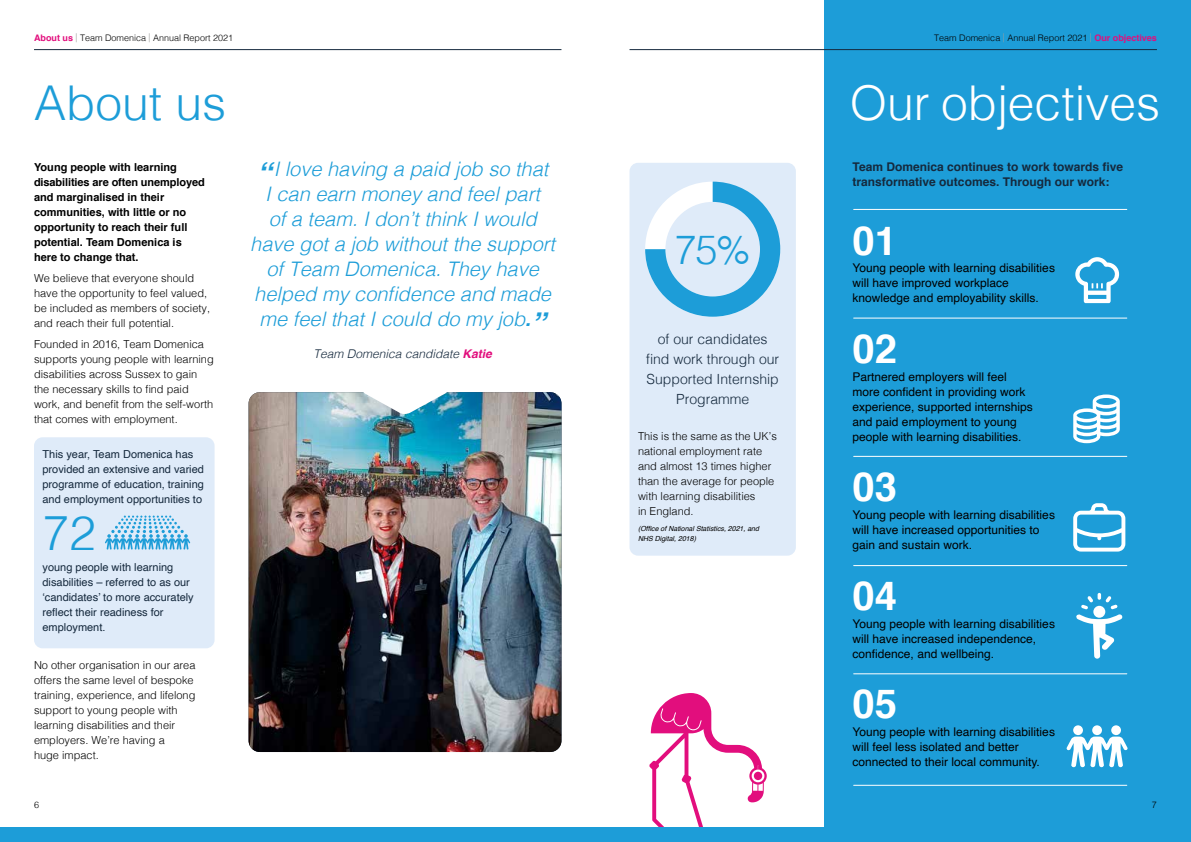
<style>
.page{position:relative;width:1191px;height:842px;background:#fff}
.page>*{position:absolute;margin:0;border:0;box-sizing:border-box;transform-origin:0 0}
.Page_header_-_cyan{font:300 48px "Helvetica";color:#fff}
.Page_header_-_cyan-2{font:300 48px "Helvetica";color:#1d9dd8}
.Quote_white{font:300 48px "Helvetica";color:#1d9dd8}
.Body{font:700 40px "Helvetica";color:#fff}
.Body-2{font:300 40px "Helvetica";color:#1d9dd8}
.Quote_white-2{font:italic 300 20px/25px "Helvetica";color:#1d9dd8;text-align:center}
.Body-3{font:300 14px/20px "Helvetica";color:#15293d;text-align:center}
.Body-4{font:12px/15px "Helvetica";color:#000}
.Body-5{font:700 12px/15px "Helvetica";color:#15293d}
.Body-6{font:italic 300 12px "Helvetica";color:#15293d}
.Body-7{font:300 11px/15px "Helvetica";color:#000}
.Body-8{font:11px/15px "Helvetica";color:#15293d}
.Intro_cyan{font:700 11px/15px "Helvetica";color:#000}
.t1{font:300 9px "Helvetica";color:#000}
.Body-9{font:italic 7px/10px "Helvetica";color:#000}
.s1{font-weight:700;color:#e20e7d}
.s2{color:#9d9d9c}
.s3{font-weight:700;font-size:30px}
.s4{font-weight:700}
</style>
<div class="page">
<div style="left:629px;top:163px;width:167px;height:393px;background:#dfebf9;border-radius:9px"></div>
<div style="left:34px;top:437px;width:180px;height:211px;background:#dfebf9;border-radius:9px"></div>
<div style="left:824px;top:0;width:367px;height:842px;background:#1d9dd8"></div>
<img style="left:249px;top:392px;width:312px;height:360px">
<svg style="left:359px;top:392px;width:91px;height:22px"></svg>
<svg style="left:1075px;top:257px;width:45px;height:46px"></svg>
<svg style="left:1073px;top:394px;width:46px;height:49px"></svg>
<svg style="left:1073px;top:503px;width:52px;height:49px"></svg>
<svg style="left:1076px;top:593px;width:46px;height:66px"></svg>
<div style="left:1073px;top:725px;width:10px;height:10px;background:#fff;border-radius:50%"></div>
<div style="left:1092px;top:725px;width:10px;height:10px;background:#fff;border-radius:50%"></div>
<div style="left:1111px;top:725px;width:10px;height:10px;background:#fff;border-radius:50%"></div>
<svg style="left:1066px;top:736px;width:61px;height:31px"></svg>
<svg style="left:105px;top:515px;width:85px;height:34px"></svg>
<hr style="left:853px;top:209px;width:273px;height:1px;background:#fff">
<hr style="left:853px;top:318px;width:273px;height:1px;background:#fff">
<hr style="left:853px;top:456px;width:273px;height:1px;background:#fff">
<hr style="left:853px;top:565px;width:273px;height:1px;background:#fff">
<hr style="left:853px;top:673px;width:273px;height:1px;background:#fff">
<svg style="left:649px;top:693px;width:175px;height:135px"></svg>
<hr style="left:853px;top:785px;width:273px;height:1px;background:#fff">
<div style="left:0;top:828px;width:1191px;height:14px;background:#1d9dd8"></div>
<svg style="left:645px;top:182px;width:136px;height:135px"></svg>
<hr style="left:34px;top:49px;width:527px;height:1px;background:#15293d">
<hr style="left:629px;top:49px;width:528px;height:1px;background:#15293d">
<p class="t1" style="left:34px;top:30px;width:201px"><span class="s1">About us</span> <span class="s2">|</span> Team Domenica <span class="s2">|</span> Annual Report 2021</p>
<p class="t1" style="left:934px;top:30px;width:224px">Team Domenica <span class="s2">|</span> Annual Report 2021 <span class="s2">|</span> <span class="s1">Our objectives</span></p>
<p class="Page_header_-_cyan-2" style="left:34px;top:62px;width:194px">About us</p>
<p class="Intro_cyan" style="left:34px;top:160px;width:172px">Young people with learning disabilities are often unemployed and marginalised in their communities, with little or no opportunity to reach their full potential. Team Domenica is here to change that.</p>
<p class="Body-7" style="left:34px;top:270px;width:178px">We believe that everyone should have the opportunity to feel valued, be included as members of society, and reach their full potential.</p>
<p class="Body-7" style="left:34px;top:336px;width:181px">Founded in 2016, Team Domenica supports young people with learning disabilities across Sussex to gain the necessary skills to find paid work, and benefit from the self-worth that comes with employment.</p>
<p class="Body-8" style="left:43px;top:447px;width:163px">This year, Team Domenica has provided an extensive and varied programme of education, training and employment opportunities to</p>
<p class="Quote_white" style="left:43px;top:492px;width:55px">72</p>
<p class="Body-8" style="left:43px;top:560px;width:153px">young people with learning disabilities – referred to as our ‘candidates’ to more accurately reflect their readiness for employment.</p>
<p class="Body-7" style="left:34px;top:657px;width:163px">No other organisation in our area offers the same level of bespoke training, experience, and lifelong support to young people with learning disabilities and their employers. We’re having a<br>huge impact.</p>
<p class="Quote_white-2" style="left:250px;top:156px;width:306px"><span class="s3">“</span>I love having a paid job so that<br>I can earn money and feel part<br>of a team. I don’t think I would have got a job without the support of Team Domenica. They have helped my confidence and made me feel that I could do my job<span class="s4">.</span><span class="s3">”</span></p>
<p class="Body-6" style="left:313px;top:344px;width:180px">Team Domenica candidate <span class="s1">Katie</span></p>
<p class="Body-2" style="left:674px;top:216px;width:78px">75%</p>
<p class="Body-3" style="left:646px;top:328px;width:135px">of our candidates find work through our<br>Supported Internship<br>Programme</p>
<p class="Body-7" style="left:638px;top:428px;width:140px">This is the same as the UK’s national employment rate and almost 13 times higher than the average for people with learning disabilities<br>in England.</p>
<p class="Body-9" style="left:638px;top:524px;width:123px">(Office of National Statistics, 2021, and<br>NHS Digital, 2018)</p>
<p class="Page_header_-_cyan" style="left:849px;top:62px;width:312px">Our objectives</p>
<p class="Body-5" style="left:852px;top:159px;width:272px">Team Domenica continues to work towards five transformative outcomes. Through our work:</p>
<p class="Body" style="left:852px;top:208px;width:46px">01</p>
<p class="Body-4" style="left:852px;top:261px;width:204px">Young people with learning disabilities will have improved workplace knowledge and employability skills.</p>
<p class="Body" style="left:852px;top:317px;width:46px">02</p>
<p class="Body-4" style="left:852px;top:369px;width:182px">Partnered employers will feel more confident in providing work experience, supported internships and paid employment to young people with learning disabilities.</p>
<p class="Body" style="left:852px;top:455px;width:46px">03</p>
<p class="Body-4" style="left:852px;top:508px;width:204px">Young people with learning disabilities will have increased opportunities to gain and sustain work.</p>
<p class="Body" style="left:852px;top:563px;width:46px">04</p>
<p class="Body-4" style="left:852px;top:616px;width:204px">Young people with learning disabilities will have increased independence, confidence, and wellbeing.</p>
<p class="Body" style="left:852px;top:672px;width:46px">05</p>
<p class="Body-4" style="left:852px;top:725px;width:204px">Young people with learning disabilities will feel less isolated and better connected to their local community.</p>
<p class="t1" style="left:34px;top:797px;width:7px">6</p>
<p class="t1" style="left:1152px;top:797px;width:7px">7</p>
</div>
